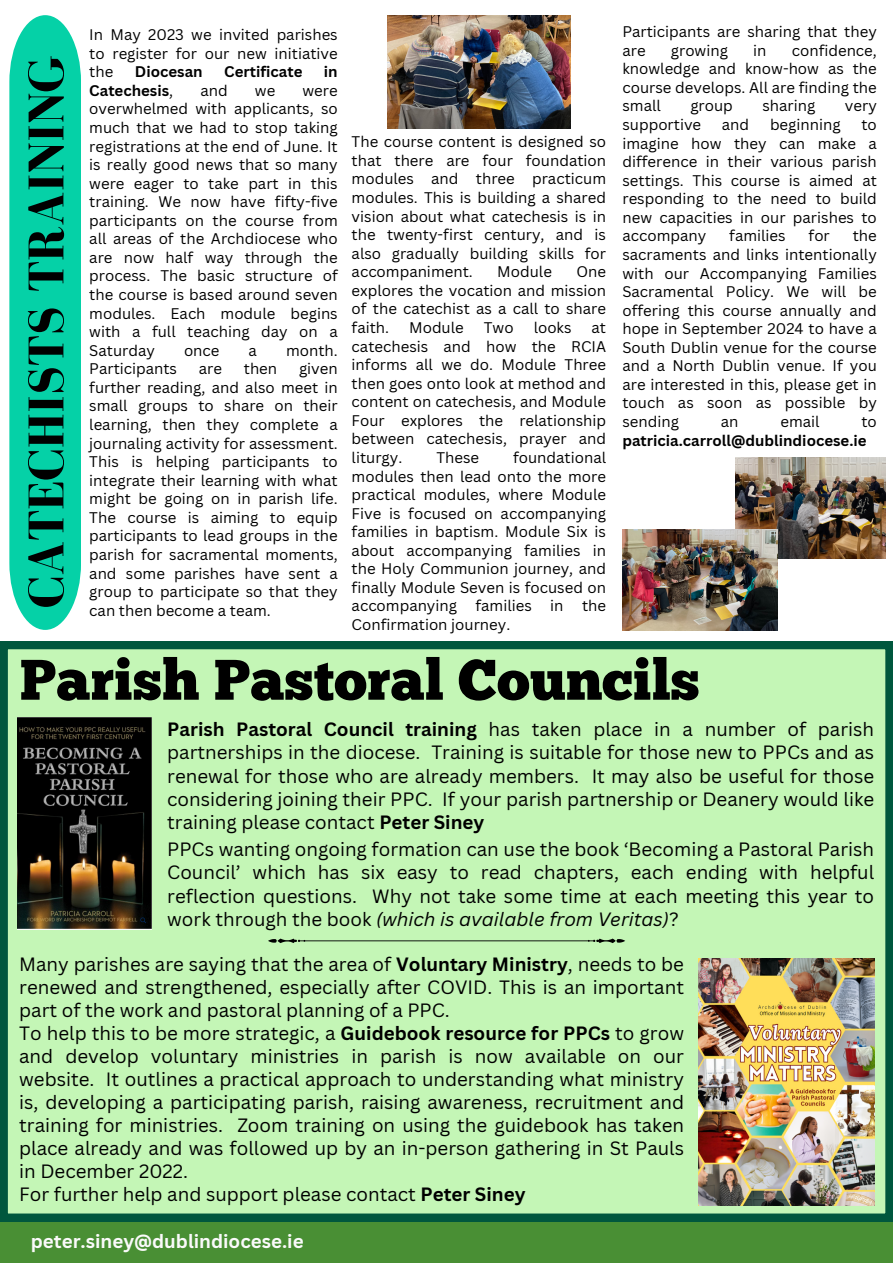
<style>
.page{position:relative;width:893px;height:1263px;background:#fff}
.page>*{position:absolute;margin:0;border:0;box-sizing:border-box;transform-origin:0 0}
.t1{font:57px "Chunk Five";color:#000}
.t2{font:700 51.53px "Bodoni FLF";color:#000}
.t3{font:18.75px/23.1px "Canva Sans";color:#000;text-align:justify}
.t4{font:700 18.75px "Canva Sans";color:#fafafa}
.t5{font:15px/18.6px "Canva Sans";color:#000;text-align:justify}
.t6{font:700 15px/18.6px "Canva Sans";color:#000}
.s1{font-weight:400}
.s2{font-weight:700}
.s3{font-style:italic}
</style>
<div class="page">
<div style="left:0;top:1214px;width:893px;height:49px;background:#498f34"></div>
<div style="left:0;top:641px;width:893px;height:580px;background:#c4f6b6"></div>
<img style="left:699px;top:958px;width:175px;height:247px">
<img style="left:18px;top:718px;width:133px;height:212px">
<img style="left:387px;top:15px;width:184px;height:113px">
<img style="left:735px;top:458px;width:151px;height:100px">
<img style="left:622px;top:529px;width:155px;height:101px">
<svg style="left:268px;top:938px;width:357px;height:5px;background:#96bc8b"></svg>
<div style="left:9px;top:15px;width:72px;height:615px;background:#05d1a7"></div>
<p class="t2" style="left:18px;top:608px;width:554px;rotate:-90deg">CATECHISTS TRAINING</p>
<p class="t5" style="left:89px;top:25px;width:250px">In May 2023 we invited parishes to register for our new initiative the</p>
<p class="t6" style="left:135px;top:62px;width:69px">Diocesan</p>
<p class="t6" style="left:224px;top:62px;width:80px">Certificate</p>
<p class="t6" style="left:324px;top:62px;width:15px">in</p>
<p class="t6" style="left:89px;top:81px;width:85px">Catechesis<span class="s1">,</span></p>
<p class="t5" style="left:200px;top:81px;width:29px">and</p>
<p class="t5" style="left:255px;top:81px;width:22px">we</p>
<p class="t5" style="left:89px;top:81px;width:250px;text-indent:213px">were overwhelmed with applicants, so much that we had to stop taking registrations at the end of June. It is really good news that so many were eager to take part in this training. We now have fifty-five participants on the course from all areas of the Archdiocese who are now half way through the process. The basic structure of the course is based around seven modules. Each module begins with a full teaching day on a Saturday</p>
<p class="t5" style="left:184px;top:341px;width:37px">once</p>
<p class="t5" style="left:249px;top:341px;width:10px">a</p>
<p class="t5" style="left:286px;top:341px;width:53px">month.</p>
<p class="t5" style="left:89px;top:359px;width:250px;text-indent:210px">given further reading, and also meet in small groups to share on their learning, then they complete a journaling activity for assessment.<br>This is helping participants to integrate their learning with what might be going on in parish life.<br>The course is aiming to equip participants to lead groups in the parish for sacramental moments, and some parishes have sent a group to participate so that they can then become a team.</p>
<p class="t5" style="left:89px;top:359px;width:89px">Participants</p>
<p class="t5" style="left:199px;top:359px;width:25px">are</p>
<p class="t5" style="left:244px;top:359px;width:35px">then</p>
<p class="t5" style="left:352px;top:132px;width:256px">The course content is designed so that there are four foundation modules and three practicum modules. This is building a shared vision about what catechesis is in the twenty-first century, and is also gradually building skills for accompaniment.</p>
<p class="t5" style="left:497px;top:262px;width:56px">Module</p>
<p class="t5" style="left:352px;top:262px;width:256px;text-indent:225px">One explores the vocation and mission of the catechist as a call to share faith.</p>
<p class="t5" style="left:409px;top:318px;width:56px">Module</p>
<p class="t5" style="left:484px;top:318px;width:31px">Two</p>
<p class="t5" style="left:533px;top:318px;width:39px">looks</p>
<p class="t5" style="left:352px;top:318px;width:256px;text-indent:240px">at catechesis and how the RCIA informs all we do. Module Three then goes onto look at method and content on catechesis, and Module Four explores the relationship between catechesis, prayer and liturgy.</p>
<p class="t5" style="left:352px;top:448px;width:256px;text-indent:161px">foundational modules then lead onto the more practical modules, where Module Five is focused on accompanying families in baptism. Module Six is about accompanying families in the Holy Communion journey, and finally Module Seven is focused on accompanying families in the Confirmation journey.</p>
<p class="t5" style="left:436px;top:448px;width:44px">These</p>
<p class="t5" style="left:622px;top:22px;width:256px">Participants are sharing that they are</p>
<p class="t5" style="left:622px;top:41px;width:256px;text-indent:169px">confidence, knowledge and know-how as the course develops. All are finding the small</p>
<p class="t5" style="left:671px;top:41px;width:59px">growing</p>
<p class="t5" style="left:753px;top:41px;width:15px">in</p>
<p class="t5" style="left:690px;top:96px;width:44px">group</p>
<p class="t5" style="left:762px;top:96px;width:54px">sharing</p>
<p class="t5" style="left:845px;top:96px;width:33px">very</p>
<p class="t5" style="left:622px;top:115px;width:80px">supportive</p>
<p class="t5" style="left:722px;top:115px;width:29px">and</p>
<p class="t5" style="left:770px;top:115px;width:72px">beginning</p>
<p class="t5" style="left:622px;top:115px;width:256px;text-indent:239px">to imagine how they can make a difference in their various parish settings. This course is aimed at responding to the need to build new capacities in our parishes to accompany</p>
<p class="t5" style="left:729px;top:226px;width:58px">families</p>
<p class="t5" style="left:808px;top:226px;width:23px">for</p>
<p class="t5" style="left:622px;top:226px;width:256px;text-indent:230px">the sacraments and links intentionally with our Accompanying Families Sacramental Policy. We will be offering this course annually and hope in September 2024 to have a South Dublin venue for the course and a North Dublin venue. If you are interested in this, please get in touch as soon as possible by sending</p>
<p class="t5" style="left:721px;top:412px;width:19px">an</p>
<p class="t5" style="left:780px;top:412px;width:41px">email</p>
<p class="t6" style="left:622px;top:412px;width:256px;text-indent:239px"><span class="s1">to </span>patricia.carroll@dublindiocese.ie</p>
<p class="t1" style="left:20px;top:657px;width:681px">Parish Pastoral Councils</p>
<p class="t3" style="left:167px;top:717px;width:708px"><span class="s2">Parish Pastoral Council training</span> has taken place in a number of parish partnerships in the diocese. Training is suitable for those new to PPCs and as renewal for those who are already members. It may also be useful for those considering joining their PPC. If your parish partnership or Deanery would like training please contact <span class="s2">Peter Siney</span></p>
<p class="t3" style="left:167px;top:837px;width:708px">PPCs wanting ongoing formation can use the book ‘Becoming a Pastoral Parish Council’ which has six easy to read chapters, each ending with helpful reflection questions. Why not take some time at each meeting this year to work through the book <span class="s3">(which is available from Veritas)</span>?</p>
<p class="t3" style="left:19px;top:952px;width:666px">Many parishes are saying that the area of <span class="s2">Voluntary Ministry</span>, needs to be renewed and strengthened, especially after COVID. This is an important part of the work and pastoral planning of a PPC.</p>
<p class="t3" style="left:19px;top:1021px;width:666px">To help this to be more strategic, a <span class="s2">Guidebook resource for PPCs</span> to grow and develop voluntary ministries in parish is now available on our website. It outlines a practical approach to understanding what ministry is, developing a participating parish, raising awareness, recruitment and training for ministries. Zoom training on using the guidebook has taken place already and was followed up by an in-person gathering in St Pauls in December 2022.</p>
<p class="t3" style="left:19px;top:1182px;width:508px">For further help and support please contact <span class="s2">Peter Siney</span></p>
<p class="t4" style="left:31px;top:1228px;width:274px">peter.siney@dublindiocese.ie</p>
</div>
